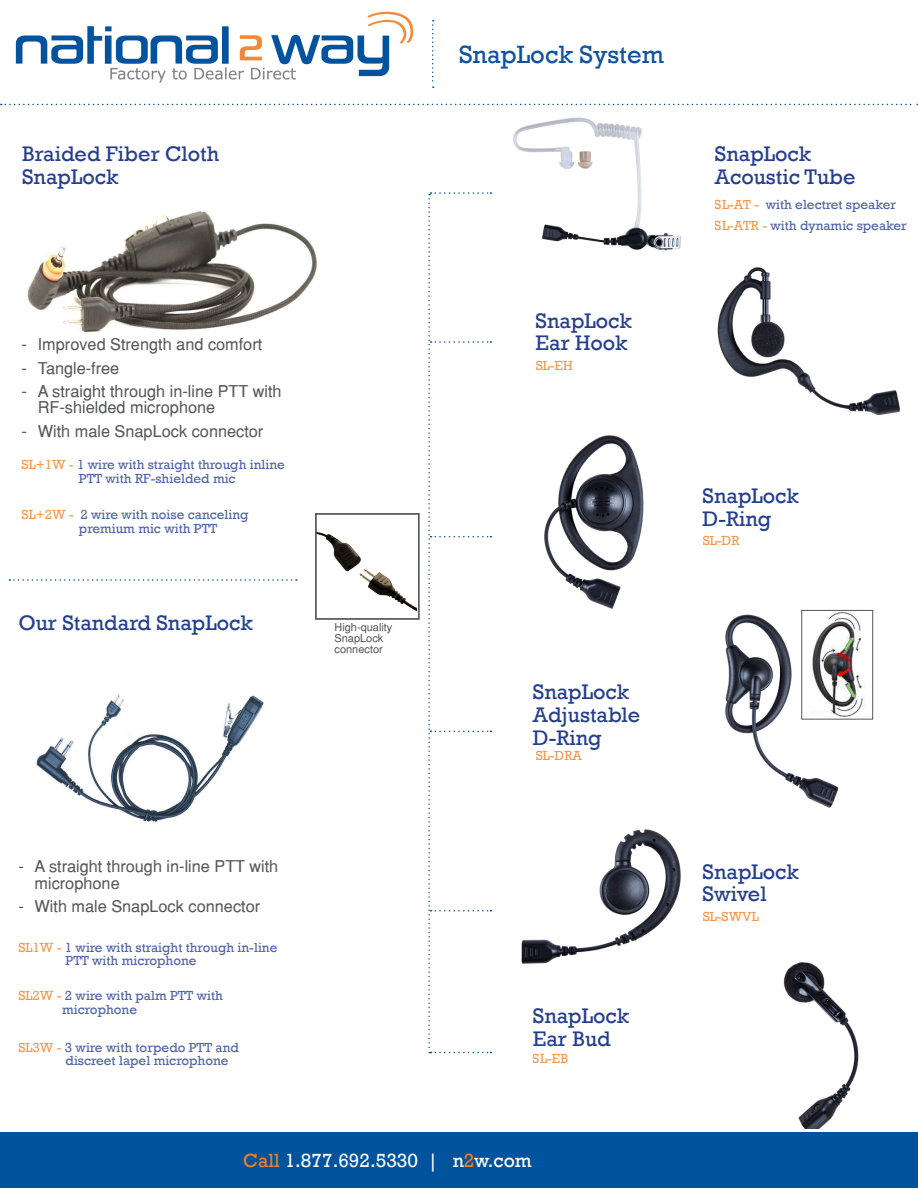
<style>
.page{position:relative;width:918px;height:1188px;background:#fff}
.page>*{position:absolute;margin:0;border:0;box-sizing:border-box;transform-origin:0 0}
.t1{font:25.65px "Rockwell";color:#11539e}
.Product_Style{font:21.6px/22.8px "Rockwell";color:#253f8e}
.t2{font:19.5px "Rockwell";color:#fff}
.Product_Features_Bul{font:16.2px/16.5px "Helvetica";color:#57585a}
.t3{font:13.5px/13.5px "Rockwell";color:#253f8e}
.t4{font:13.5px "Rockwell";color:#f17f22}
.Product_features_tex{font:10.8px/10.8px "Helvetica";color:#57585a}
.s1{color:#f17f22}
</style>
<div class="page">
<svg style="left:1px;top:104px;width:917px;height:1px"></svg>
<svg style="left:432px;top:20px;width:2px;height:68px"></svg>
<img style="left:15px;top:11px;width:399px;height:72px">
<img style="left:36px;top:695px;width:228px;height:127px">
<img style="left:27px;top:211px;width:290px;height:122px">
<img style="left:783px;top:962px;width:76px;height:167px">
<img style="left:717px;top:267px;width:184px;height:149px">
<img style="left:544px;top:435px;width:100px;height:174px">
<img style="left:725px;top:614px;width:114px;height:194px">
<img style="left:521px;top:829px;width:160px;height:135px">
<img style="left:513px;top:117px;width:168px;height:134px">
<img style="left:801px;top:610px;width:72px;height:110px">
<svg style="left:9px;top:579px;width:288px;height:2px"></svg>
<svg style="left:315px;top:513px;width:105px;height:107px"></svg>
<div style="left:316px;top:514px;width:103px;height:105px;border:1px solid #57585a"></div>
<div style="left:0;top:1133px;width:918px;height:55px;background:#01539e"></div>
<svg style="left:428px;top:192px;width:63px;height:861px"></svg>
<p class="Product_Style" style="left:22px;top:143px;width:199px">Braided Fiber Cloth<br>SnapLock</p>
<p class="Product_Features_Bul" style="left:22px;top:336px;width:242px">- Improved Strength and comfort</p>
<p class="Product_Features_Bul" style="left:22px;top:359px;width:99px">- Tangle-free</p>
<p class="Product_Features_Bul" style="left:38px;top:383px;width:245px;text-indent:-16px">- A straight through in-line PTT with<br>RF-shielded microphone</p>
<p class="Product_Features_Bul" style="left:22px;top:422px;width:243px">- With male SnapLock connector</p>
<p class="t3" style="left:79px;top:458px;width:207px;text-indent:-57px"><span class="s1">SL+1W -</span> 1 wire with straight through inline<br>PTT with RF-shielded mic</p>
<p class="t3" style="left:79px;top:508px;width:171px;text-indent:-57px"><span class="s1">SL+2W -</span> 2 wire with noise canceling premium mic with PTT</p>
<p class="Product_Style" style="left:18px;top:611px;width:236px">Our Standard SnapLock</p>
<p class="Product_features_tex" style="left:335px;top:622px;width:59px">High-quality<br>SnapLock connector</p>
<p class="t1" style="left:459px;top:39px;width:206px">SnapLock System</p>
<p class="Product_Style" style="left:536px;top:309px;width:98px">SnapLock<br>Ear Hook</p>
<p class="t4" style="left:536px;top:357px;width:38px">SL-EH</p>
<p class="Product_Style" style="left:715px;top:143px;width:142px">SnapLock<br>Acoustic Tube</p>
<p class="t3" style="left:715px;top:198px;width:183px"><span class="s1">SL-AT -</span> with electret speaker</p>
<p class="t3" style="left:715px;top:219px;width:193px"><span class="s1">SL-ATR -</span> with dynamic speaker</p>
<p class="Product_Style" style="left:703px;top:485px;width:98px">SnapLock<br>D-Ring</p>
<p class="t4" style="left:703px;top:533px;width:38px">SL-DR</p>
<p class="Product_Style" style="left:533px;top:681px;width:109px">SnapLock<br>Adjustable<br>D-Ring</p>
<p class="t4" style="left:536px;top:747px;width:48px">SL-DRA</p>
<p class="Product_Features_Bul" style="left:35px;top:858px;width:245px;text-indent:-16px">- A straight through in-line PTT with microphone</p>
<p class="Product_Features_Bul" style="left:18px;top:898px;width:243px">- With male SnapLock connector</p>
<p class="t3" style="left:66px;top:941px;width:213px;text-indent:-47px"><span class="s1">SL1W -</span> 1 wire with straight through in-line<br>PTT with microphone</p>
<p class="t3" style="left:62px;top:989px;width:162px;text-indent:-44px"><span class="s1">SL2W -</span> 2 wire with palm PTT with microphone</p>
<p class="t3" style="left:66px;top:1041px;width:175px;text-indent:-47px"><span class="s1">SL3W -</span> 3 wire with torpedo PTT and discreet lapel microphone</p>
<p class="Product_Style" style="left:533px;top:1005px;width:98px">SnapLock<br>Ear Bud</p>
<p class="t4" style="left:533px;top:1050px;width:37px">SL-EB</p>
<p class="t2" style="left:243px;top:1149px;width:290px"><span class="s1">Call</span> 1.877.692.5330 | n<span class="s1">2</span>w.com</p>
<p class="Product_Style" style="left:703px;top:860px;width:98px">SnapLock<br>Swivel</p>
<p class="t4" style="left:703px;top:909px;width:58px">SL-SWVL</p>
</div>
